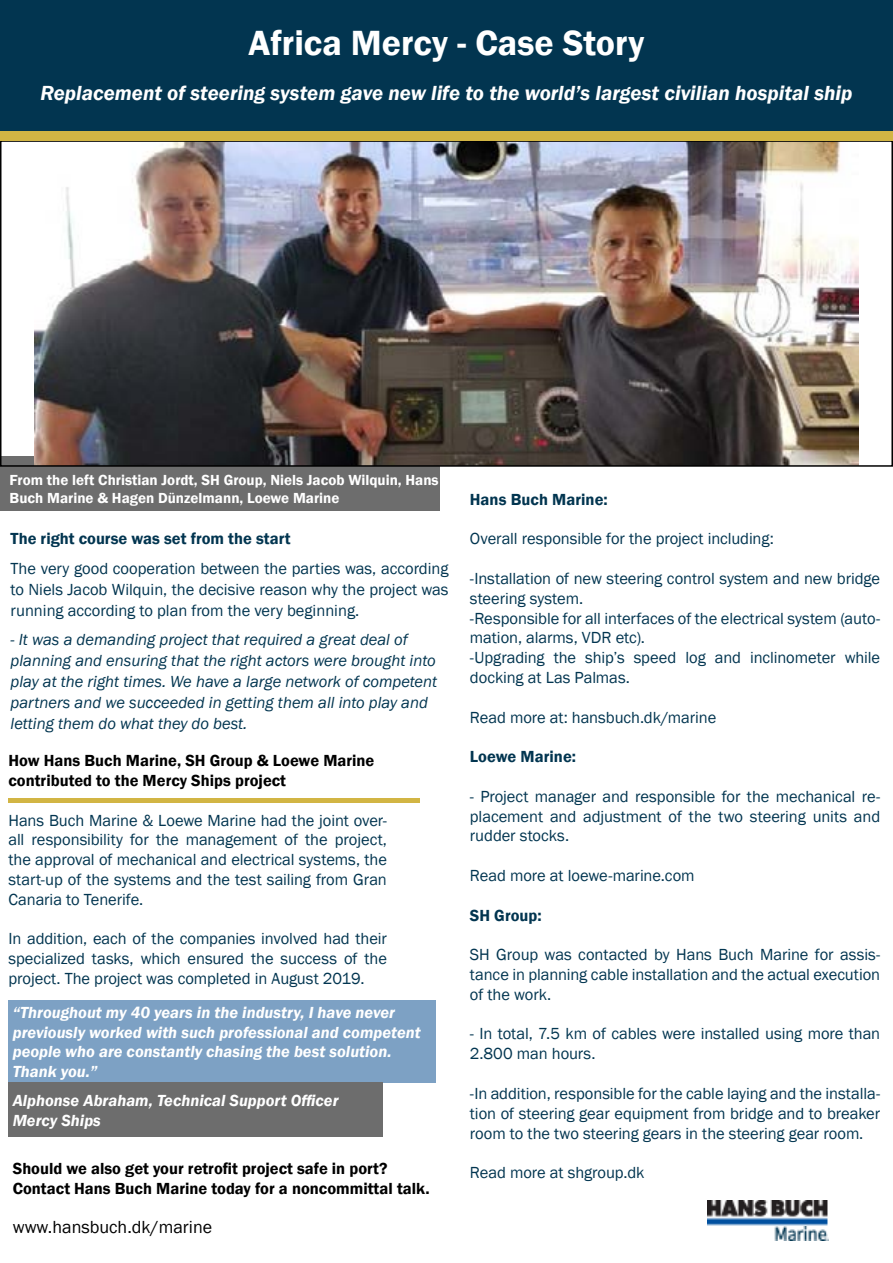
<style>
.page{position:relative;width:893px;height:1263px;background:#fff}
.page>*{position:absolute;margin:0;border:0;box-sizing:border-box;transform-origin:0 0}
.t1{font:600 36px "Franklin Gothic";color:#fff}
.t2{font:italic 600 21px "Franklin Gothic";color:#fff}
.t3{font:18px "Franklin Gothic";color:#000}
.t4{font:16.5px/19.8px "Franklin Gothic";letter-spacing:-.005em;color:#023550;text-align:justify}
.t5{font:italic 16.5px/21px "Franklin Gothic";color:#023550}
.t6{font:italic 600 16.5px/19.8px "Franklin Gothic";color:#fff}
.t7{font:600 16.5px/19.8px "Franklin Gothic";color:#000}
.t8{font:600 16.5px "Franklin Gothic";color:#023550}
.t9{font:600 15px/18px "Franklin Gothic";color:#fff}
</style>
<div class="page">
<div style="left:0;top:457px;width:440px;height:54px;background:#6d6d6d"></div>
<div style="left:0;top:0;width:893px;height:139px;background:#023550"></div>
<img style="left:707px;top:1200px;width:121px;height:40px">
<img style="left:35px;top:143px;width:823px;height:321px">
<div style="left:0;top:140px;width:893px;height:327px;border:2px solid #000"></div>
<div style="left:9px;top:1000px;width:427px;height:83px;background:#7da1c4"></div>
<div style="left:9px;top:1083px;width:374px;height:54px;background:#6d6d6d"></div>
<div style="left:9px;top:797px;width:411px;height:6px;background:#d2b544"></div>
<div style="left:0;top:131px;width:893px;height:9px;background:#d2b544"></div>
<h1 class="t1" style="left:249px;top:21px;width:397px">Africa Mercy - Case Story</h1>
<p class="t2" style="left:40px;top:79px;width:814px">Replacement of steering system gave new life to the world’s largest civilian hospital ship</p>
<p class="t9" style="left:10px;top:471px;width:431px">From the left Christian Jordt, SH Group, Niels Jacob Wilquin, Hans<br>Buch Marine &amp; Hagen Dünzelmann, Loewe Marine</p>
<p class="t8" style="left:11px;top:528px;width:282px">The right course was set from the start</p>
<p class="t4" style="left:11px;top:558px;width:439px;line-height:21px">The very good cooperation between the parties was, according to Niels Jacob Wilquin, the decisive reason why the project was running according to plan from the very beginning.</p>
<p class="t5" style="left:11px;top:629px;width:428px">- It was a demanding project that required a great deal of planning and ensuring that the right actors were brought into play at the right times. We have a large network of competent partners and we succeeded in getting them all into play and letting them do what they do best.</p>
<p class="t7" style="left:9px;top:751px;width:367px">How Hans Buch Marine, SH Group &amp; Loewe Marine contributed to the Mercy Ships project</p>
<p class="t4" style="left:9px;top:810px;width:380px">Hans Buch Marine &amp; Loewe Marine had the joint over&shy;all responsibility for the management of the project, the approval of mechanical and electrical systems, the start-up of the systems and the test sailing from Gran Canaria to Tenerife.</p>
<p class="t4" style="left:9px;top:929px;width:380px">In addition, each of the companies involved had their specialized tasks, which ensured the success of the project. The project was completed in August 2019.</p>
<p class="t6" style="left:13px;top:1002px;width:409px">“Throughout my 40 years in the industry, I have never previously worked with such professional and competent people who are constantly chasing the best solution.<br>Thank you.”</p>
<p class="t6" style="left:13px;top:1090px;width:327px">Alphonse Abraham, Technical Support Officer<br>Mercy Ships</p>
<p class="t7" style="left:13px;top:1159px;width:418px">Should we also get your retrofit project safe in port?<br>Contact Hans Buch Marine today for a noncommittal talk.</p>
<p class="t3" style="left:13px;top:1215px;width:201px">www.hansbuch.dk/marine</p>
<p class="t8" style="left:470px;top:489px;width:139px">Hans Buch Marine:</p>
<p class="t4" style="left:470px;top:529px;width:305px">Overall responsible for the project including:</p>
<p class="t4" style="left:470px;top:569px;width:412px;text-align:left">-Installation of new steering control system and new bridge steering system.<br>-Responsible for all interfaces of the electrical system (auto&shy;mation, alarms, VDR etc).<br>-Upgrading the ship’s speed log and inclinometer while docking at Las Palmas.</p>
<p class="t4" style="left:470px;top:708px;width:248px">Read more at: hansbuch.dk/marine</p>
<p class="t8" style="left:470px;top:746px;width:108px">Loewe Marine:</p>
<p class="t4" style="left:470px;top:787px;width:412px">- Project manager and responsible for the mechanical re&shy;placement and adjustment of the two steering units and rudder stocks.</p>
<p class="t4" style="left:470px;top:866px;width:226px">Read more at loewe-marine.com</p>
<p class="t8" style="left:470px;top:905px;width:73px">SH Group:</p>
<p class="t4" style="left:470px;top:945px;width:412px">SH Group was contacted by Hans Buch Marine for assis&shy;tance in planning cable installation and the actual execution of the work.</p>
<p class="t4" style="left:470px;top:1024px;width:412px">- In total, 7.5 km of cables were installed using more than<br>2.800 man hours.</p>
<p class="t4" style="left:470px;top:1084px;width:412px">-In addition, responsible for the cable laying and the installa&shy;tion of steering gear equipment from bridge and to breaker room to the two steering gears in the steering gear room.</p>
<p class="t4" style="left:470px;top:1163px;width:176px">Read more at shgroup.dk</p>
</div>
